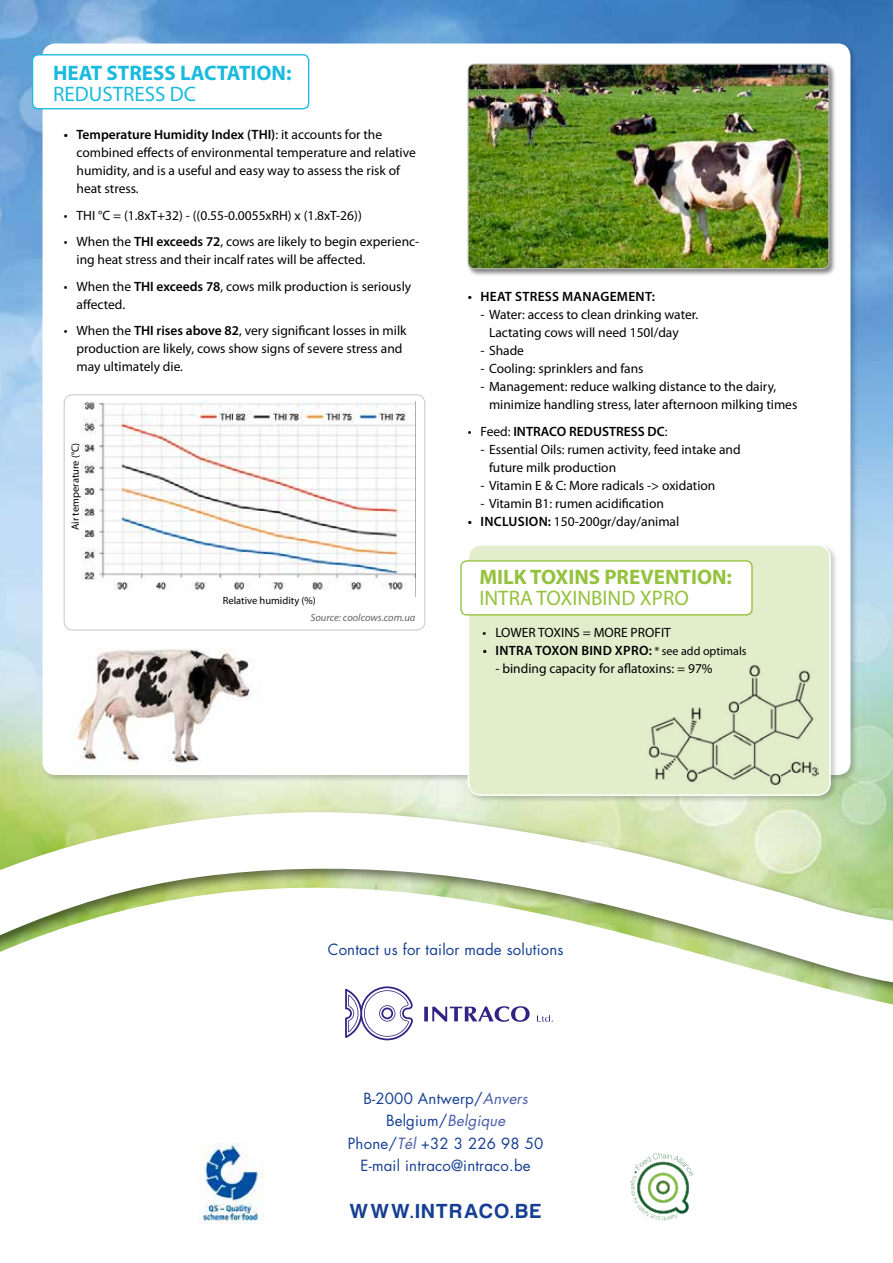
<style>
.page{position:relative;width:893px;height:1263px;background:#fff}
.page>*{position:absolute;margin:0;border:0;box-sizing:border-box;transform-origin:0 0}
.t1{font:700 21px "Myriad Pro";color:#94c23c}
.t2{font:700 21px "Myriad Pro";color:#19bade}
.t3{font:21px "Myriad Pro";color:#94c23c}
.t4{font:700 21px "Harabara";letter-spacing:.095em;color:#163f93}
.t5{font:21px "Myriad Pro";color:#19bade}
.t6{font:15px/22.5px "Futura LT";letter-spacing:.01em;color:#163f93;text-align:center}
.t7{font:13.5px/18px "Myriad Pro";color:#000}
.t8{font:600 13.5px "Myriad Pro";letter-spacing:.02em;color:#000}
.t9{font:600 13.5px "Myriad Pro";color:#000}
.t10{font:10.5px "Myriad Pro";color:#000}
.t11{font:italic 10.5px "Myriad Pro";color:#636362}
.s1{font-weight:600}
.s2{font-weight:400}
.s3{font-weight:400;font-size:12px}
.s4{font-style:italic;color:#485da8}
</style>
<div class="page">
<img style="left:0;top:0;width:893px;height:800px">
<div style="left:43px;top:43px;width:807px;height:732px;background:#fff;border-radius:13px"></div>
<svg style="left:0;top:800px;width:893px;height:424px"></svg>
<div style="left:0;top:808px;width:893px;height:192px;background:#000;opacity:.51"></div>
<svg style="left:0;top:812px;width:890px;height:176px"></svg>
<hr style="left:890px;top:679px;width:3px;height:325px;background:#000;opacity:.46">
<svg style="left:345px;top:986px;width:68px;height:54px"></svg>
<svg style="left:424px;top:1006px;width:106px;height:16px"></svg>
<svg style="left:537px;top:1015px;width:16px;height:7px"></svg>
<div style="left:33px;top:55px;width:276px;height:54px;background:#fff;border-radius:6px"></div>
<div style="left:32px;top:54px;width:277px;height:55px;border:1px solid #19bade;border-radius:6px"></div>
<div style="left:466px;top:543px;width:372px;height:261px;background:#000;opacity:.2"></div>
<div style="left:468px;top:545px;width:362px;height:250px;background:#e2edcb;border-radius:13px"></div>
<div style="left:468px;top:544px;width:363px;height:252px;border:2px solid #fff;border-radius:13px"></div>
<img style="left:648px;top:665px;width:171px;height:120px">
<div style="left:461px;top:561px;width:291px;height:54px;background:#fff;border-radius:6px"></div>
<div style="left:460px;top:560px;width:293px;height:55px;border:1px solid #94c23c;border-radius:6px"></div>
<div style="left:466px;top:62px;width:370px;height:214px;background:#000;opacity:.5"></div>
<img style="left:468px;top:64px;width:361px;height:205px">
<div style="left:468px;top:64px;width:361px;height:205px;border:1px solid #bbbcbd;border-radius:6px"></div>
<img style="left:72px;top:648px;width:181px;height:122px">
<div style="left:64px;top:394px;width:361px;height:236px;border:1px solid #c5c6c6;border-radius:9px"></div>
<img style="left:82px;top:401px;width:344px;height:195px">
<img style="left:198px;top:1144px;width:65px;height:79px">
<svg style="left:630px;top:1153px;width:63px;height:68px"></svg>
<h1 class="t2" style="left:53px;top:59px;width:240px">HEAT STRESS LACTATION:</h1>
<h1 class="t5" style="left:53px;top:81px;width:144px">REDUSTRESS DC</h1>
<p class="t7" style="left:77px;top:125px;width:341px;text-indent:-13px"><span class="s1">• Temperature Humidity Index (THI)</span>: it accounts for the combined effects of environmental temperature and relative humidity, and is a useful and easy way to assess the risk of heat stress.</p>
<p class="t7" style="left:64px;top:206px;width:300px">• THI °C = (1.8xT+32) - ((0.55-0.0055xRH) x (1.8xT-26))</p>
<p class="t7" style="left:77px;top:232px;width:344px;text-indent:-13px">• When the <span class="s1">THI exceeds 72</span>, cows are likely to begin experienc&shy;ing heat stress and their incalf rates will be affected.</p>
<p class="t7" style="left:77px;top:277px;width:336px;text-indent:-13px">• When the <span class="s1">THI exceeds 78</span>, cows milk production is seriously affected.</p>
<p class="t7" style="left:77px;top:321px;width:331px;text-indent:-13px">• When the <span class="s1">THI rises above 82</span>, very significant losses in milk production are likely, cows show signs of severe stress and may ultimately die.</p>
<p class="t10" style="left:69px;top:530px;width:89px;rotate:-90deg">Air temperature (°C)</p>
<p class="t8" style="left:468px;top:288px;width:189px">• HEAT STRESS MANAGEMENT:</p>
<p class="t7" style="left:489px;top:305px;width:211px;text-indent:-9px">- Water: access to clean drinking water.<br>Lactating cows will need 150l/day</p>
<p class="t7" style="left:480px;top:341px;width:45px">- Shade</p>
<p class="t7" style="left:480px;top:359px;width:165px">- Cooling: sprinklers and fans</p>
<p class="t7" style="left:489px;top:377px;width:310px;text-indent:-9px">- Management: reduce walking distance to the dairy, minimize handling stress, later afternoon milking times</p>
<p class="t9" style="left:468px;top:422px;width:201px"><span class="s2">• Feed:</span> INTRACO REDUSTRESS DC<span class="s2">:</span></p>
<p class="t7" style="left:489px;top:440px;width:253px;text-indent:-9px">- Essential Oils: rumen activity, feed intake and future milk production</p>
<p class="t7" style="left:480px;top:476px;width:236px">- Vitamin E &amp; C: More radicals -&gt; oxidation</p>
<p class="t7" style="left:480px;top:494px;width:185px">- Vitamin B1: rumen acidification</p>
<p class="t7" style="left:468px;top:512px;width:213px"><span class="s1">• INCLUSION:</span> 150-200gr/day/animal</p>
<h1 class="t1" style="left:479px;top:563px;width:254px">MILK TOXINS PREVENTION:</h1>
<p class="t10" style="left:223px;top:594px;width:95px">Relative humidity (%)</p>
<h1 class="t3" style="left:479px;top:585px;width:211px">INTRA TOXINBIND XPRO</h1>
<p class="t11" style="left:310px;top:611px;width:106px">Source: coolcows.com.ua</p>
<p class="t7" style="left:483px;top:624px;width:190px">• LOWER TOXINS = MORE PROFIT</p>
<p class="t8" style="left:483px;top:642px;width:265px">• INTRA TOXON BIND XPRO: <span class="s3">* see add optimals</span></p>
<p class="t7" style="left:495px;top:660px;width:219px">- binding capacity for aflatoxins: = 97%</p>
<p class="t6" style="left:328px;top:938px;width:237px">Contact us for tailor made solutions</p>
<p class="t6" style="left:348px;top:1087px;width:197px">B-2000 Antwerp/<span class="s4">Anvers<br></span>Belgium/<span class="s4">Belgique<br></span>Phone/<span class="s4">Tél</span> +32 3 226 98 50<br>E-mail intraco@intraco.be</p>
<h1 class="t4" style="left:350px;top:1200px;width:193px">WWW.INTRACO.BE</h1>
</div>
